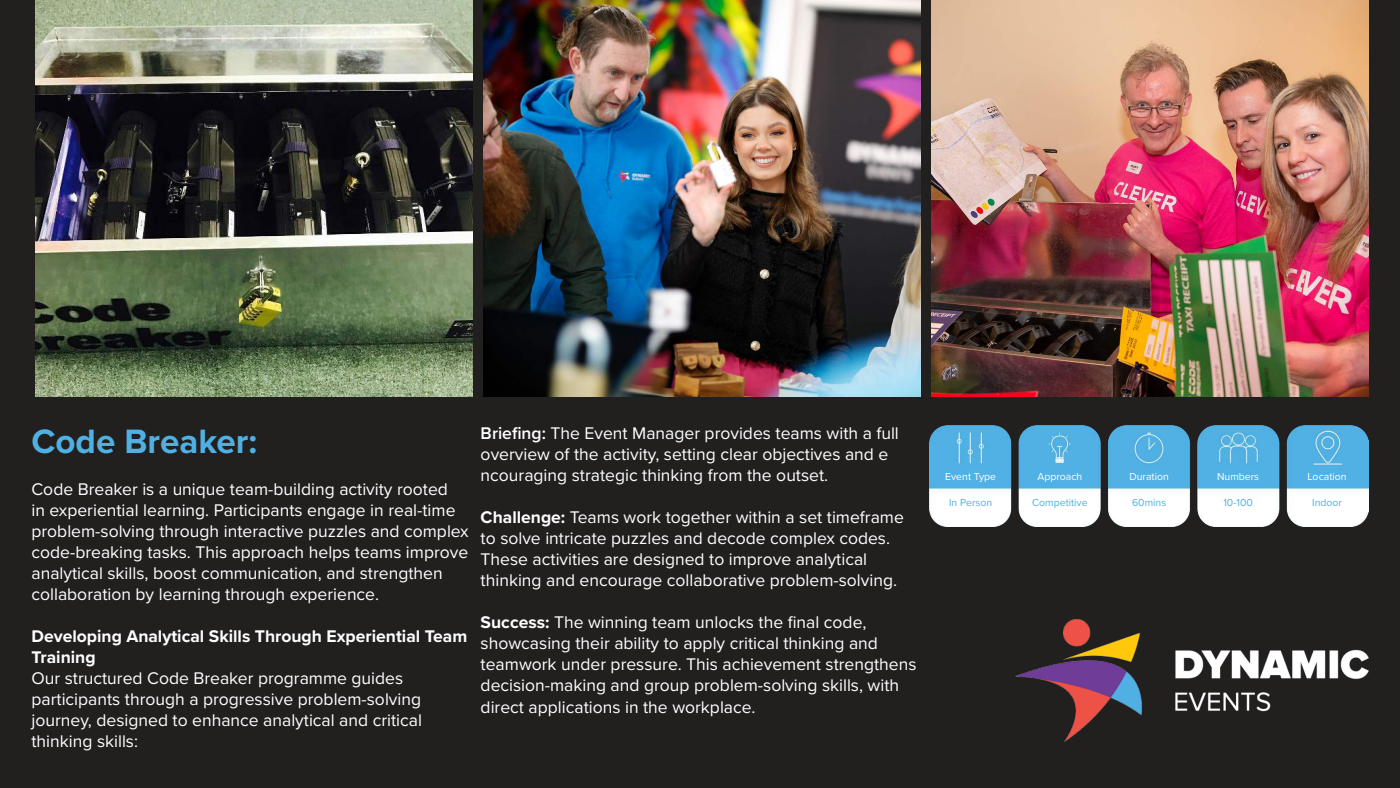
<style>
.page{position:relative;width:1400px;height:788px;background:#221f1f}
.page>*{position:absolute;margin:0;border:0;box-sizing:border-box;transform-origin:0 0}
.t1{font:700 35px "Proxima Nova";color:#4fb0e3}
.t2{font:17.5px/21px "Proxima Nova";color:#fff}
.t3{font:700 17.5px/21px "Proxima Nova";color:#fff}
.t4{font:10.5px "Proxima Nova";color:#fff}
.t5{font:10.5px "Proxima Nova";color:#4fb0e3}
.s1{font-weight:600}
.s2{font-weight:700}
</style>
<div class="page">
<img style="left:35px;top:0;width:437px;height:396px">
<img style="left:483px;top:0;width:437px;height:396px">
<img style="left:931px;top:0;width:437px;height:396px">
<img style="left:1015px;top:619px;width:353px;height:122px">
<img style="left:930px;top:426px;width:439px;height:100px">
<h1 class="t1" style="left:32px;top:427px;width:227px">Code Breaker:</h1>
<p class="t2" style="left:32px;top:480px;width:439px">Code Breaker is a unique team-building activity rooted<br>in experiential learning. Participants engage in real-time problem-solving through interactive puzzles and complex code-breaking tasks. This approach helps teams improve analytical skills, boost communication, and strengthen collaboration by learning through experience.</p>
<p class="t3" style="left:32px;top:627px;width:437px">Developing Analytical Skills Through Experiential Team<br>Training</p>
<p class="t2" style="left:32px;top:669px;width:392px">Our structured Code Breaker programme guides participants through a progressive problem-solving journey, designed to enhance analytical and critical thinking skills:</p>
<p class="t2" style="left:481px;top:424px;width:420px"><span class="s1">Briefing:</span> The Event Manager provides teams with a full overview of the activity, setting clear objectives and e ncouraging strategic thinking from the outset.</p>
<p class="t2" style="left:481px;top:508px;width:425px"><span class="s2">Challenge:</span> Teams work together within a set timeframe to solve intricate puzzles and decode complex codes.<br>These activities are designed to improve analytical thinking and encourage collaborative problem-solving.</p>
<p class="t2" style="left:481px;top:613px;width:437px"><span class="s2">Success:</span> The winning team unlocks the final code, showcasing their ability to apply critical thinking and teamwork under pressure. This achievement strengthens decision-making and group problem-solving skills, with direct applications in the workplace.</p>
<p class="t4" style="left:945px;top:472px;width:52px">Event Type</p>
<p class="t4" style="left:1037px;top:472px;width:46px">Approach</p>
<p class="t4" style="left:1129px;top:472px;width:41px">Duration</p>
<p class="t4" style="left:1217px;top:472px;width:43px">Numbers</p>
<p class="t4" style="left:1308px;top:472px;width:41px">Location</p>
<p class="t5" style="left:949px;top:498px;width:45px">In Person</p>
<p class="t5" style="left:1032px;top:498px;width:57px">Competitive</p>
<p class="t5" style="left:1132px;top:498px;width:36px">60mins</p>
<p class="t5" style="left:1223px;top:498px;width:31px">10-100</p>
<p class="t5" style="left:1312px;top:498px;width:31px">Indoor</p>
</div>
